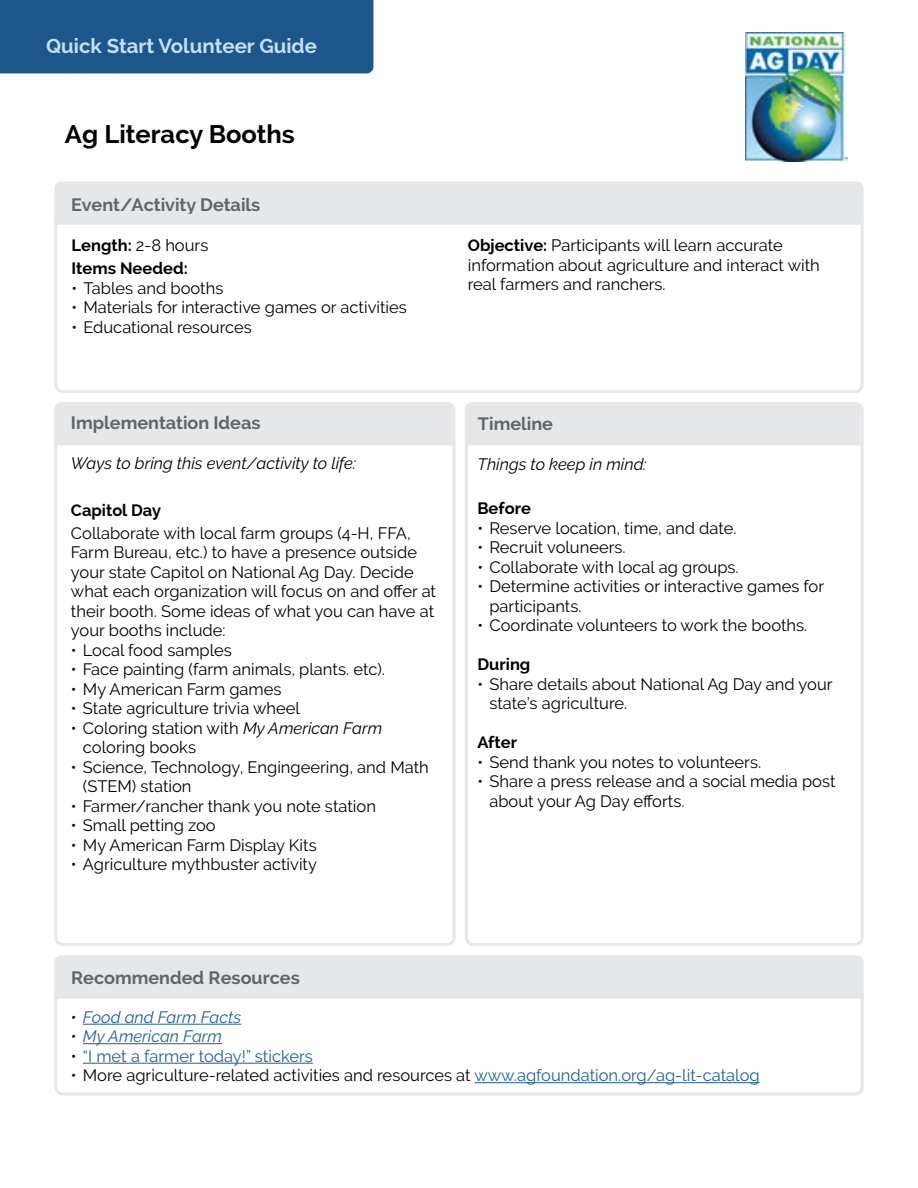
<style>
.page{position:relative;width:918px;height:1188px;background:#fff}
.page>*{position:absolute;margin:0;border:0;box-sizing:border-box;transform-origin:0 0}
.t1{font:700 25.5px "Raleway";color:#000}
.t2{font:700 20.4px "Raleway";color:#c2e1f6}
.t3{font:700 18px "Raleway";color:#636466}
.t4{font:16.5px/19.5px "Raleway";color:#000}
.t5{font:italic 16.5px "Raleway";color:#000}
.t6{font:700 16.5px/23px "Raleway";color:#000}
.t7{font:italic 16.5px "Raleway";color:#215e9e}
.t8{font:16.5px "Raleway";color:#215e9e}
.s1{font-weight:400}
.s2{font-weight:700}
.s3{font-style:italic}
.s4{color:#000}
.s5{color:#215e9e}
</style>
<div class="page">
<div style="left:54px;top:955px;width:810px;height:44px;background:#e6e7e8"></div>
<div style="left:469px;top:406px;width:391px;height:39px;background:#e6e7e8"></div>
<div style="left:58px;top:406px;width:394px;height:39px;background:#e6e7e8"></div>
<img style="left:745px;top:32px;width:103px;height:130px">
<div style="left:54px;top:988px;width:810px;height:107px;border:3px solid #e6e7e8;border-radius:7px"></div>
<div style="left:465px;top:402px;width:399px;height:544px;border:3px solid #e6e7e8;border-radius:7px"></div>
<div style="left:54px;top:402px;width:402px;height:544px;border:3px solid #e6e7e8;border-radius:7px"></div>
<div style="left:0;top:0;width:373px;height:73px;background:#1d568b"></div>
<hr style="left:83px;top:1024px;width:158px;height:1px;background:#215e9e">
<hr style="left:83px;top:1043px;width:139px;height:1px;background:#215e9e">
<hr style="left:83px;top:1063px;width:230px;height:1px;background:#215e9e">
<hr style="left:474px;top:1082px;width:286px;height:1px;background:#215e9e">
<div style="left:54px;top:182px;width:810px;height:43px;background:#e6e7e8"></div>
<div style="left:54px;top:214px;width:810px;height:179px;border:3px solid #e6e7e8;border-radius:7px"></div>
<p class="t2" style="left:46px;top:34px;width:273px">Quick Start Volunteer Guide</p>
<h1 class="t1" style="left:65px;top:119px;width:231px">Ag Literacy Booths</h1>
<p class="t3" style="left:71px;top:194px;width:191px">Event/Activity Details</p>
<p class="t6" style="left:72px;top:234px;width:138px">Length: <span class="s1">2-8 hours<br></span>Items Needed:</p>
<p class="t4" style="left:72px;top:278px;width:153px">• Tables and booths</p>
<p class="t4" style="left:72px;top:298px;width:337px">• Materials for interactive games or activities</p>
<p class="t4" style="left:72px;top:317px;width:182px">• Educational resources</p>
<p class="t4" style="left:468px;top:236px;width:354px"><span class="s2">Objective:</span> Participants will learn accurate information about agriculture and interact with real farmers and ranchers.</p>
<p class="t3" style="left:71px;top:413px;width:191px">Implementation Ideas</p>
<p class="t5" style="left:71px;top:454px;width:287px">Ways to bring this event/activity to life:</p>
<p class="t6" style="left:71px;top:498px;width:92px">Capitol Day</p>
<p class="t4" style="left:71px;top:523px;width:367px">Collaborate with local farm groups (4-H, FFA, Farm Bureau, etc.) to have a presence outside your state Capitol on National Ag Day. Decide what each organization will focus on and offer at their booth. Some ideas of what you can have at your booths include:</p>
<p class="t4" style="left:71px;top:640px;width:163px">• Local food samples</p>
<p class="t4" style="left:71px;top:659px;width:315px">• Face painting (farm animals, plants. etc).</p>
<p class="t4" style="left:71px;top:679px;width:212px">• My American Farm games</p>
<p class="t4" style="left:71px;top:698px;width:231px">• State agriculture trivia wheel</p>
<p class="t4" style="left:83px;top:718px;width:301px;text-indent:-12px">• Coloring station with <span class="s3">My American Farm </span>coloring books</p>
<p class="t4" style="left:83px;top:757px;width:347px;text-indent:-12px">• Science, Technology, Engingeering, and Math (STEM) station</p>
<p class="t4" style="left:71px;top:796px;width:307px">• Farmer/rancher thank you note station</p>
<p class="t4" style="left:71px;top:815px;width:146px">• Small petting zoo</p>
<p class="t4" style="left:71px;top:835px;width:247px">• My American Farm Display Kits</p>
<p class="t4" style="left:71px;top:854px;width:248px">• Agriculture mythbuster activity</p>
<p class="t3" style="left:478px;top:413px;width:77px">Timeline</p>
<p class="t5" style="left:477px;top:454px;width:171px">Things to keep in mind:</p>
<p class="t6" style="left:477px;top:497px;width:55px">Before</p>
<p class="t4" style="left:477px;top:518px;width:261px">• Reserve location, time, and date.</p>
<p class="t4" style="left:477px;top:537px;width:150px">• Recruit voluneers.</p>
<p class="t4" style="left:477px;top:557px;width:263px">• Collaborate with local ag groups.</p>
<p class="t4" style="left:489px;top:576px;width:336px;text-indent:-12px">• Determine activities or interactive games for participants.</p>
<p class="t4" style="left:477px;top:615px;width:331px">• Coordinate volunteers to work the booths.</p>
<p class="t6" style="left:477px;top:653px;width:54px">During</p>
<p class="t4" style="left:489px;top:674px;width:345px;text-indent:-12px">• Share details about National Ag Day and your state’s agriculture.</p>
<p class="t6" style="left:477px;top:731px;width:41px">After</p>
<p class="t4" style="left:477px;top:752px;width:285px">• Send thank you notes to volunteers.</p>
<p class="t4" style="left:489px;top:771px;width:348px;text-indent:-12px">• Share a press release and a social media post about your Ag Day efforts.</p>
<p class="t3" style="left:71px;top:968px;width:230px">Recommended Resources</p>
<p class="t7" style="left:71px;top:1008px;width:172px"><span class="s4">•</span> Food and Farm Facts</p>
<p class="t7" style="left:71px;top:1027px;width:153px"><span class="s4">•</span> My American Farm</p>
<p class="t8" style="left:71px;top:1047px;width:243px"><span class="s4">•</span> “I met a farmer today!” stickers</p>
<p class="t4" style="left:71px;top:1066px;width:690px">• More agriculture-related activities and resources at <span class="s5">www.agfoundation.org/ag-lit-catalog</span></p>
</div>
